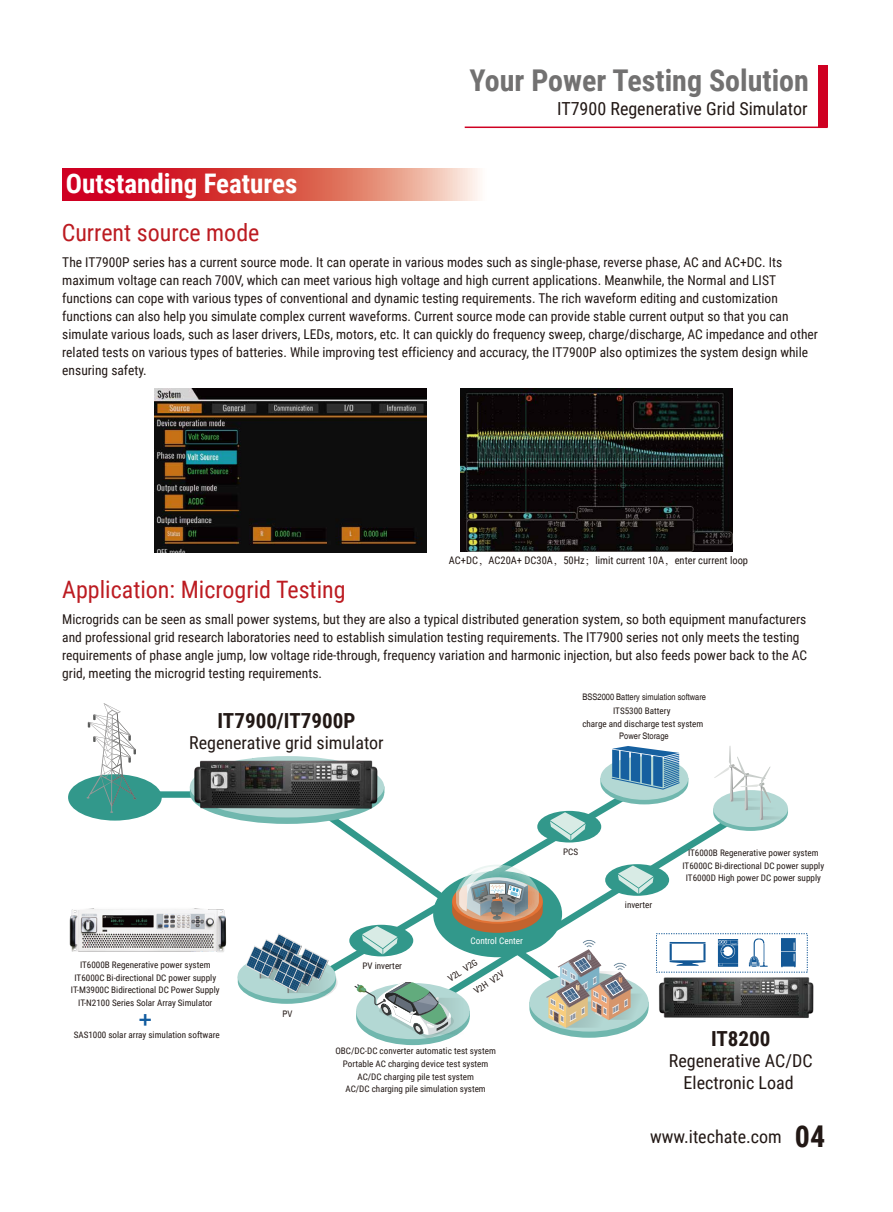
<style>
.page{position:relative;width:893px;height:1212px;background:#fff}
.page>*{position:absolute;margin:0;border:0;box-sizing:border-box;transform-origin:0 0}
.t1{font:700 30px "Roboto Condensed";color:#727171}
.t2{font:700 27px "Roboto Condensed";color:#fff}
.t3{font:24px "Roboto Condensed";color:#bc1b21}
.t4{font:700 21.75px "Source Han Sans CN";color:#125c9f}
.t5{font:700 20.7px "Roboto Condensed";color:#221815}
.t6{font:18px "Roboto Condensed";color:#221815}
.t7{font:17.85px/21.8px "Roboto Condensed";color:#221815;text-align:center}
.t8{font:13.5px/18px "Roboto Condensed";color:#221815}
.t9{font:10.5px "Roboto Condensed";color:#221815}
.t10{font:9.15px "Roboto Condensed";color:#fff}
.t11{font:9px/12.6px "Roboto Condensed";color:#221815;text-align:center}
.t12{font:condensed 9px "Helvetica";color:#221815}
.s1{font-family:"Adobe Song Std";font-weight:300}
.s2{font-weight:700;font-size:30px}
</style>
<div class="page">
<svg style="left:157px;top:126px;width:661px;height:75px"></svg>
<svg style="left:63px;top:169px;width:425px;height:31px;background:#dd5a58"></svg>
<img style="left:154px;top:389px;width:273px;height:163px">
<img style="left:460px;top:389px;width:272px;height:163px">
<div style="left:818px;top:66px;width:10px;height:61px;background:#cf0022"></div>
<hr style="left:465px;top:127px;width:363px;height:1px;background:#cf0022">
<div style="left:141px;top:791px;width:87px;height:7px;background:#32988b"></div>
<svg style="left:336px;top:804px;width:316px;height:183px"></svg>
<svg style="left:393px;top:807px;width:346px;height:180px"></svg>
<svg style="left:600px;top:746px;width:88px;height:58px"></svg>
<svg style="left:354px;top:982px;width:133px;height:63px"></svg>
<div style="left:433px;top:871px;width:129px;height:86px;background:#32988b;border-radius:50%"></div>
<svg style="left:452px;top:864px;width:91px;height:69px"></svg>
<div style="left:349px;top:925px;width:64px;height:31px;background:#32988b;border-radius:50%"></div>
<svg style="left:362px;top:926px;width:36px;height:28px"></svg>
<div style="left:537px;top:811px;width:64px;height:31px;background:#32988b;border-radius:50%"></div>
<svg style="left:550px;top:812px;width:35px;height:28px"></svg>
<div style="left:605px;top:864px;width:64px;height:32px;background:#32988b;border-radius:50%"></div>
<svg style="left:618px;top:865px;width:35px;height:29px"></svg>
<svg style="left:713px;top:746px;width:75px;height:85px"></svg>
<svg style="left:238px;top:933px;width:98px;height:71px"></svg>
<img style="left:182px;top:756px;width:207px;height:81px">
<div style="left:68px;top:774px;width:94px;height:46px;background:#32988b;border-radius:50%"></div>
<svg style="left:87px;top:703px;width:49px;height:110px"></svg>
<img style="left:69px;top:908px;width:158px;height:44px">
<svg style="left:718px;top:939px;width:20px;height:4px"></svg>
<svg style="left:753px;top:938px;width:12px;height:5px"></svg>
<svg style="left:529px;top:939px;width:176px;height:99px"></svg>
<svg style="left:781px;top:938px;width:15px;height:5px"></svg>
<img style="left:648px;top:943px;width:166px;height:95px">
<h2 class="t2" style="left:66px;top:164px;width:233px">Outstanding Features</h2>
<h3 class="t3" style="left:62px;top:215px;width:199px">Current source mode</h3>
<h1 class="t1" style="left:469px;top:60px;width:341px">Your Power Testing Solution</h1>
<h3 class="t6" style="left:557px;top:96px;width:252px">IT7900 Regenerative Grid Simulator</h3>
<p class="t8" style="left:62px;top:253px;width:757px">The IT7900P series has a current source mode. It can operate in various modes such as single-phase, reverse phase, AC and AC+DC. Its maximum voltage can reach 700V, which can meet various high voltage and high current applications. Meanwhile, the Normal and LIST functions can cope with various types of conventional and dynamic testing requirements. The rich waveform editing and customization functions can also help you simulate complex current waveforms. Current source mode can provide stable current output so that you can simulate various loads, such as laser drivers, LEDs, motors, etc. It can quickly do frequency sweep, charge/discharge, AC impedance and other related tests on various types of batteries. While improving test efficiency and accuracy, the IT7900P also optimizes the system design while ensuring safety.</p>
<h3 class="t3" style="left:62px;top:573px;width:285px">Application: Microgrid Testing</h3>
<p class="t9" style="left:449px;top:553px;width:301px">AC+DC<span class="s1">，</span>AC20A+ DC30A<span class="s1">，</span>50Hz<span class="s1">；</span>limit current 10A<span class="s1">，</span>enter current loop</p>
<p class="t8" style="left:62px;top:609px;width:746px">Microgrids can be seen as small power systems, but they are also a typical distributed generation system, so both equipment manufacturers and professional grid research laboratories need to establish simulation testing requirements. The IT7900 series not only meets the testing requirements of phase angle jump, low voltage ride-through, frequency variation and harmonic injection, but also feeds power back to the AC grid, meeting the microgrid testing requirements.</p>
<h3 class="t5" style="left:218px;top:706px;width:139px">IT7900/IT7900P</h3>
<h3 class="t7" style="left:189px;top:731px;width:196px">Regenerative grid simulator</h3>
<p class="t11" style="left:71px;top:958px;width:150px">IT6000B Regenerative power system IT6000C Bi-directional DC power supply IT-M3900C Bidirectional DC Power Supply IT-N2100 Series Solar Array Simulator</p>
<p class="t11" style="left:74px;top:1028px;width:148px">SAS1000 solar array simulation software</p>
<h3 class="t4" style="left:139px;top:1008px;width:15px">+</h3>
<p class="t12" style="left:283px;top:1009px;width:11px">PV</p>
<p class="t11" style="left:362px;top:959px;width:41px">PV inverter</p>
<p class="t10" style="left:470px;top:934px;width:54px">Control Center</p>
<p class="t11" style="left:445px;top:973px;width:35px;rotate:-32deg">V2L V2G</p>
<p class="t11" style="left:471px;top:986px;width:36px;rotate:-34deg">V2H V2V</p>
<p class="t11" style="left:335px;top:1044px;width:162px">OBC/DC-DC converter automatic test system Portable AC charging device test system AC/DC charging pile test system<br>AC/DC charging pile simulation system</p>
<p class="t12" style="left:582px;top:691px;width:125px">BSS2000 Battery simulation software</p>
<p class="t12" style="left:619px;top:731px;width:51px">Power Storage</p>
<p class="t11" style="left:582px;top:704px;width:123px">ITS5300 Battery<br>charge and discharge test system</p>
<p class="t11" style="left:563px;top:845px;width:16px">PCS</p>
<p class="t11" style="left:625px;top:898px;width:29px">inverter</p>
<p class="t11" style="left:682px;top:846px;width:143px">IT6000B Regenerative power system<br>IT6000C Bi-directional DC power supply<br>IT6000D High power DC power supply</p>
<h3 class="t5" style="left:711px;top:1024px;width:61px">IT8200</h3>
<h3 class="t7" style="left:669px;top:1049px;width:145px">Regenerative AC/DC<br>Electronic Load</h3>
<h3 class="t6" style="left:650px;top:1124px;width:177px">www.itechate.com <span class="s2">04</span></h3>
</div>
